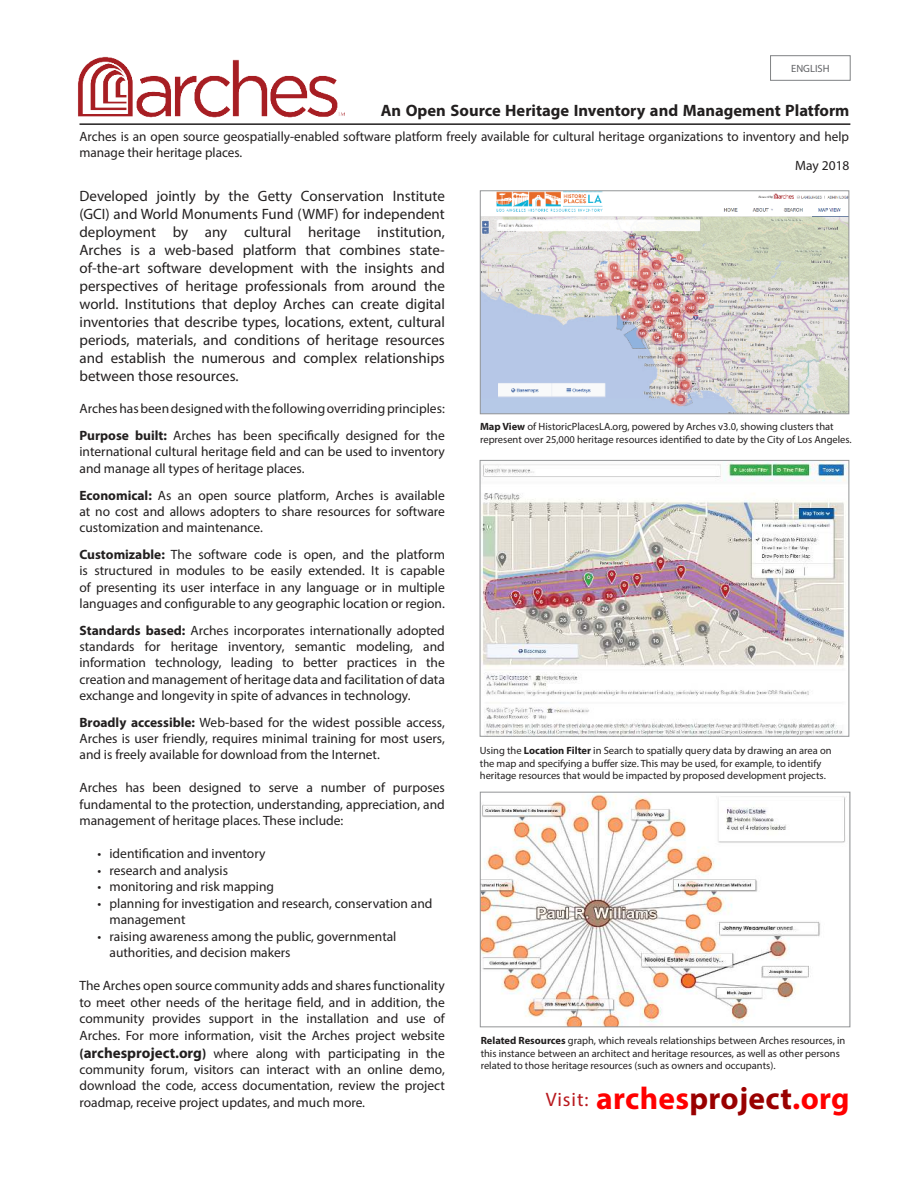
<style>
.page{position:relative;width:918px;height:1188px;background:#fff}
.page>*{position:absolute;margin:0;border:0;box-sizing:border-box;transform-origin:0 0}
.t1{font:700 31.5px "Myriad Pro";letter-spacing:.01em;color:#f00}
.t2{font:700 16.5px "Myriad Pro";color:#221f1f}
.t3{font:15px/18px "Myriad Pro";color:#221f1f;text-align:justify}
.t4{font:13.5px/16.2px "Myriad Pro";color:#221f1f;text-align:justify}
.t5{font:10.5px/12.6px "Myriad Pro";color:#221f1f}
.t6{font:10.5px "Myriad Pro";color:#626366}
.s1{font-weight:700}
.s2{font-weight:700;font-size:15px}
.s3{font-weight:400;font-size:19.5px;color:#b8191e}
.s4{color:#900}
</style>
<div class="page">
<img style="left:482px;top:193px;width:365px;height:219px">
<div style="left:480px;top:191px;width:369px;height:223px;border:1px solid #939597"></div>
<img style="left:482px;top:462px;width:365px;height:272px">
<div style="left:480px;top:460px;width:369px;height:276px;border:1px solid #939597"></div>
<img style="left:482px;top:794px;width:364px;height:231px">
<div style="left:480px;top:792px;width:370px;height:235px;border:1px solid #939597"></div>
<hr style="left:80px;top:123px;width:770px;height:2px;background:#221f1f">
<div style="left:770px;top:56px;width:80px;height:25px;border:1px solid #808284"></div>
<img style="left:78px;top:56px;width:267px;height:62px">
<p class="t6" style="left:791px;top:64px;width:40px">ENGLISH</p>
<p class="t2" style="left:381px;top:104px;width:470px">An Open Source Heritage Inventory and Management Platform</p>
<p class="t4" style="left:80px;top:130px;width:771px">Arches is an open source geospatially-enabled software platform freely available for cultural heritage organizations to inventory and help manage their heritage places.</p>
<p class="t4" style="left:795px;top:158px;width:56px">May 2018</p>
<p class="t3" style="left:80px;top:188px;width:367px">Developed jointly by the Getty Conservation Institute (GCI) and World Monuments Fund (WMF) for independent deployment by any cultural heritage institution, Arches is a web-based platform that combines state&shy;of-the-art software development with the insights and perspectives of heritage professionals from around the world. Institutions that deploy Arches can create digital inventories that describe types, locations, extent, cultural periods, materials, and conditions of heritage resources and establish the numerous and complex relationships between those resources.</p>
<p class="t4" style="left:80px;top:396px;width:367px;line-height:27.2px">Arches has been designed with the following overriding principles:<br><span class="s1">Purpose built:</span> Arches has been specifically designed for the</p>
<p class="t4" style="left:80px;top:445px;width:367px">international cultural heritage field and can be used to inventory and manage all types of heritage places.</p>
<p class="t4" style="left:80px;top:488px;width:367px"><span class="s1">Economical:</span> As an open source platform, Arches is available at no cost and allows adopters to share resources for software customization and maintenance.</p>
<p class="t4" style="left:80px;top:548px;width:367px"><span class="s1">Customizable:</span> The software code is open, and the platform is structured in modules to be easily extended. It is capable of presenting its user interface in any language or in multiple languages and configurable to any geographic location or region.</p>
<p class="t4" style="left:80px;top:624px;width:367px"><span class="s1">Standards based:</span> Arches incorporates internationally adopted standards for heritage inventory, semantic modeling, and information technology, leading to better practices in the creation and management of heritage data and facilitation of data exchange and longevity in spite of advances in technology.</p>
<p class="t4" style="left:80px;top:716px;width:367px"><span class="s1">Broadly accessible:</span> Web-based for the widest possible access, Arches is user friendly, requires minimal training for most users, and is freely available for download from the Internet.</p>
<p class="t4" style="left:80px;top:781px;width:367px">Arches has been designed to serve a number of purposes fundamental to the protection, understanding, appreciation, and management of heritage places. These include:</p>
<p class="t4" style="left:97px;top:847px;width:169px">• identification and inventory</p>
<p class="t4" style="left:97px;top:863px;width:132px">• research and analysis</p>
<p class="t4" style="left:97px;top:880px;width:178px">• monitoring and risk mapping</p>
<p class="t4" style="left:109px;top:896px;width:325px;text-indent:-12px">• planning for investigation and research, conservation and management</p>
<p class="t4" style="left:109px;top:929px;width:289px;text-indent:-12px">• raising awareness among the public, governmental authorities, and decision makers</p>
<p class="t4" style="left:80px;top:979px;width:367px">The Arches open source community adds and shares functionality to meet other needs of the heritage field, and in addition, the community provides support in the installation and use of Arches. For more information, visit the Arches project website</p>
<p class="t4" style="left:80px;top:1046px;width:367px"><span class="s1">(</span><span class="s2">archesproject.org</span><span class="s1">)</span> where along with participating in the community forum, visitors can interact with an online demo, download the code, access documentation, review the project roadmap, receive project updates, and much more.</p>
<p class="t5" style="left:480px;top:421px;width:373px"><span class="s1">Map View</span> of HistoricPlacesLA.org, powered by Arches v3.0, showing clusters that represent over 25,000 heritage resources identified to date by the City of Los Angeles.</p>
<p class="t5" style="left:480px;top:745px;width:353px">Using the <span class="s1">Location Filter</span> in Search to spatially query data by drawing an area on the map and specifying a buffer size. This may be used, for example, to identify heritage resources that would be impacted by proposed development projects.</p>
<p class="t5" style="left:481px;top:1035px;width:366px"><span class="s1">Related Resources</span> graph, which reveals relationships between Arches resources, in this instance between an architect and heritage resources, as well as other persons related to those heritage resources (such as owners and occupants).</p>
<h1 class="t1" style="left:546px;top:1086px;width:305px"><span class="s3">Visit:</span> arches<span class="s4">project</span>.org</h1>
</div>
